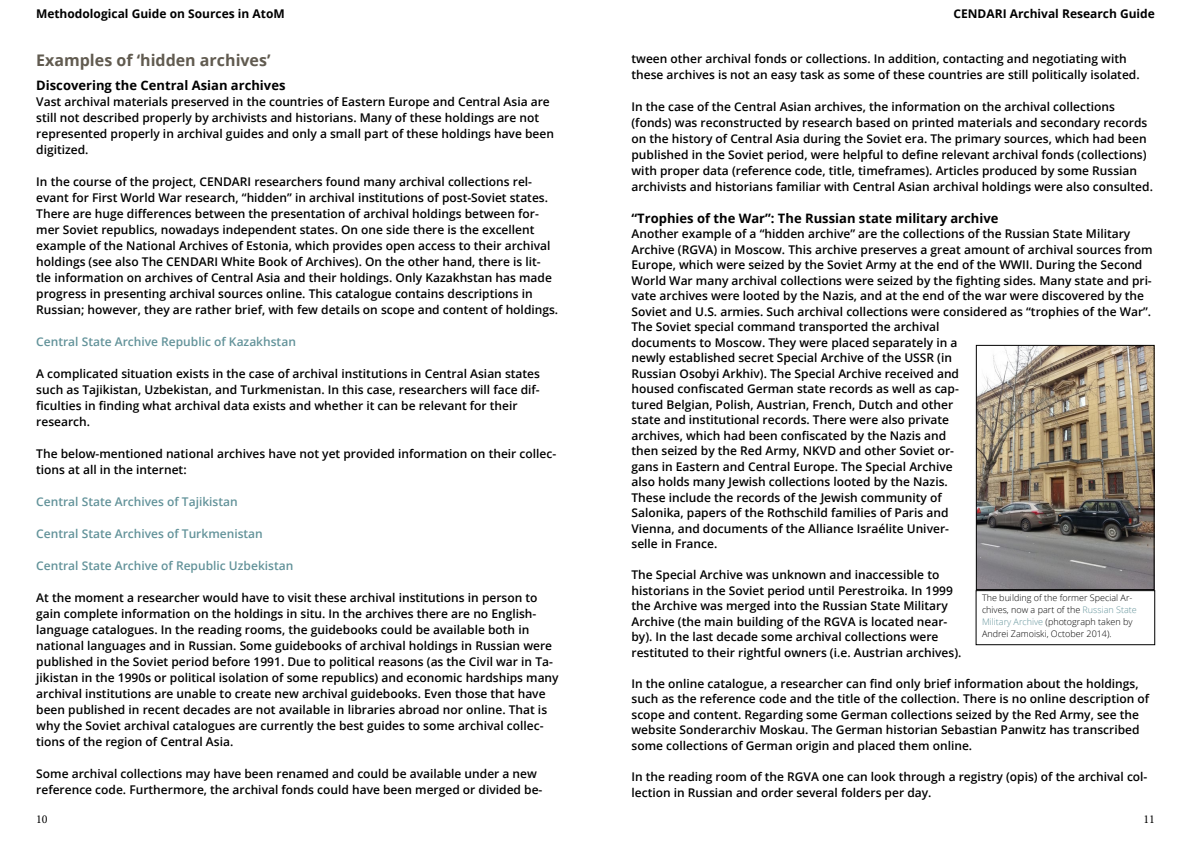
<style>
.page{position:relative;width:1191px;height:842px;background:#fff}
.page>*{position:absolute;margin:0;border:0;box-sizing:border-box;transform-origin:0 0}
.Content_Paragraph_He{font:700 16px "Open Sans";color:#615b50}
.Content_Paragraph_He-2{font:700 13px "Open Sans";color:#000}
.Content_Text_Style{font:600 12px/16px "Open Sans";color:#000}
.Content_Text_Style-2{font:600 12px "Open Sans";color:#63939a}
.t1{font:700 12px "Open Sans";color:#000}
.t2{font:12px "Minion Pro";color:#000}
.t3{font:300 9px/12px "Open Sans";color:#000}
.s1{color:#63939a}
</style>
<div class="page">
<div style="left:975px;top:590px;width:180px;height:55px;border:1px solid #000"></div>
<img style="left:977px;top:347px;width:175px;height:241px">
<div style="left:975px;top:345px;width:179px;height:245px;border:1px solid #000"></div>
<p class="t1" style="left:36px;top:5px;width:250px">Methodological Guide on Sources in AtoM</p>
<p class="t1" style="left:953px;top:5px;width:203px">CENDARI Archival Research Guide</p>
<h2 class="Content_Paragraph_He" style="left:36px;top:49px;width:236px">Examples of ‘hidden archives’</h2>
<h2 class="Content_Paragraph_He-2" style="left:36px;top:76px;width:251px">Discovering the Central Asian archives</h2>
<p class="Content_Text_Style" style="left:36px;top:94px;width:519px">Vast archival materials preserved in the countries of Eastern Europe and Central Asia are still not described properly by archivists and historians. Many of these holdings are not represented properly in archival guides and only a small part of these holdings have been digitized.</p>
<p class="Content_Text_Style" style="left:36px;top:174px;width:523px">In the course of the project, CENDARI researchers found many archival collections rel&shy;evant for First World War research, “hidden” in archival institutions of post-Soviet states.<br>There are huge differences between the presentation of archival holdings between for&shy;mer Soviet republics, nowadays independent states. On one side there is the excellent example of the National Archives of Estonia, which provides open access to their archival holdings (see also The CENDARI White Book of Archives). On the other hand, there is lit&shy;tle information on archives of Central Asia and their holdings. Only Kazakhstan has made progress in presenting archival sources online. This catalogue contains descriptions in Russian; however, they are rather brief, with few details on scope and content of holdings.</p>
<p class="Content_Text_Style-2" style="left:36px;top:334px;width:261px">Central State Archive Republic of Kazakhstan</p>
<p class="Content_Text_Style" style="left:36px;top:366px;width:505px">A complicated situation exists in the case of archival institutions in Central Asian states such as Tajikistan, Uzbekistan, and Turkmenistan. In this case, researchers will face dif&shy;ficulties in finding what archival data exists and whether it can be relevant for their research.</p>
<p class="Content_Text_Style" style="left:36px;top:446px;width:521px">The below-mentioned national archives have not yet provided information on their collec&shy;tions at all in the internet:</p>
<p class="Content_Text_Style-2" style="left:36px;top:494px;width:203px">Central State Archives of Tajikistan</p>
<p class="Content_Text_Style-2" style="left:36px;top:526px;width:228px">Central State Archives of Turkmenistan</p>
<p class="Content_Text_Style-2" style="left:36px;top:558px;width:259px">Central State Archive of Republic Uzbekistan</p>
<p class="Content_Text_Style" style="left:36px;top:590px;width:524px">At the moment a researcher would have to visit these archival institutions in person to gain complete information on the holdings in situ. In the archives there are no English&shy;language catalogues. In the reading rooms, the guidebooks could be available both in national languages and in Russian. Some guidebooks of archival holdings in Russian were published in the Soviet period before 1991. Due to political reasons (as the Civil war in Ta&shy;jikistan in the 1990s or political isolation of some republics) and economic hardships many archival institutions are unable to create new archival guidebooks. Even those that have been published in recent decades are not available in libraries abroad nor online. That is why the Soviet archival catalogues are currently the best guides to some archival collec&shy;tions of the region of Central Asia.</p>
<p class="Content_Text_Style" style="left:36px;top:766px;width:508px">Some archival collections may have been renamed and could be available under a new reference code. Furthermore, the archival fonds could have been merged or divided be-</p>
<p class="Content_Text_Style" style="left:631px;top:50px;width:510px">tween other archival fonds or collections. In addition, contacting and negotiating with these archives is not an easy task as some of these countries are still politically isolated.</p>
<p class="Content_Text_Style" style="left:631px;top:98px;width:523px">In the case of the Central Asian archives, the information on the archival collections (fonds) was reconstructed by research based on printed materials and secondary records on the history of Central Asia during the Soviet era. The primary sources, which had been published in the Soviet period, were helpful to define relevant archival fonds (collections) with proper data (reference code, title, timeframes). Articles produced by some Russian archivists and historians familiar with Central Asian archival holdings were also consulted.</p>
<h2 class="Content_Paragraph_He-2" style="left:631px;top:209px;width:368px">“Trophies of the War”: The Russian state military archive</h2>
<p class="Content_Text_Style" style="left:631px;top:226px;width:523px;line-height:15.5px">Another example of a “hidden archive” are the collections of the Russian State Military Archive (RGVA) in Moscow. This archive preserves a great amount of archival sources from Europe, which were seized by the Soviet Army at the end of the WWII. During the Second World War many archival collections were seized by the fighting sides. Many state and pri&shy;vate archives were looted by the Nazis, and at the end of the war were discovered by the Soviet and U.S. armies. Such archival collections were considered as “trophies of the War”.<br>The Soviet special command transported the archival<br>documents to Moscow. They were placed separately in a<br>newly established secret Special Archive of the USSR (in<br>Russian Osobyi Arkhiv). The Special Archive received and<br>housed confiscated German state records as well as cap-<br>tured Belgian, Polish, Austrian, French, Dutch and other<br>state and institutional records. There were also private<br>archives, which had been confiscated by the Nazis and<br>then seized by the Red Army, NKVD and other Soviet or-<br>gans in Eastern and Central Europe. The Special Archive<br>also holds many Jewish collections looted by the Nazis.<br>These include the records of the Jewish community of<br>Salonika, papers of the Rothschild families of Paris and<br>Vienna, and documents of the Alliance Israélite Univer-<br>selle in France.</p>
<p class="Content_Text_Style" style="left:631px;top:567px;width:331px;line-height:15.5px">The Special Archive was unknown and inaccessible to historians in the Soviet period until Perestroika. In 1999 the Archive was merged into the Russian State Military Archive (the main building of the RGVA is located near&shy;by). In the last decade some archival collections were restituted to their rightful owners (i.e. Austrian archives).</p>
<p class="Content_Text_Style" style="left:631px;top:675px;width:519px;line-height:15.5px">In the online catalogue, a researcher can find only brief information about the holdings, such as the reference code and the title of the collection. There is no online description of scope and content. Regarding some German collections seized by the Red Army, see the website Sonderarchiv Moskau. The German historian Sebastian Panwitz has transcribed some collections of German origin and placed them online.</p>
<p class="Content_Text_Style" style="left:631px;top:768px;width:517px">In the reading room of the RGVA one can look through a registry (opis) of the archival col&shy;lection in Russian and order several folders per day.</p>
<p class="t3" style="left:982px;top:591px;width:156px">The building of the former Special Ar&shy;chives, now a part of the <span class="s1">Russian State Military Archive</span> (photograph taken by Andrei Zamoiski, October 2014).</p>
<p class="t2" style="left:36px;top:811px;width:13px">10</p>
<p class="t2" style="left:1143px;top:811px;width:13px">11</p>
</div>
